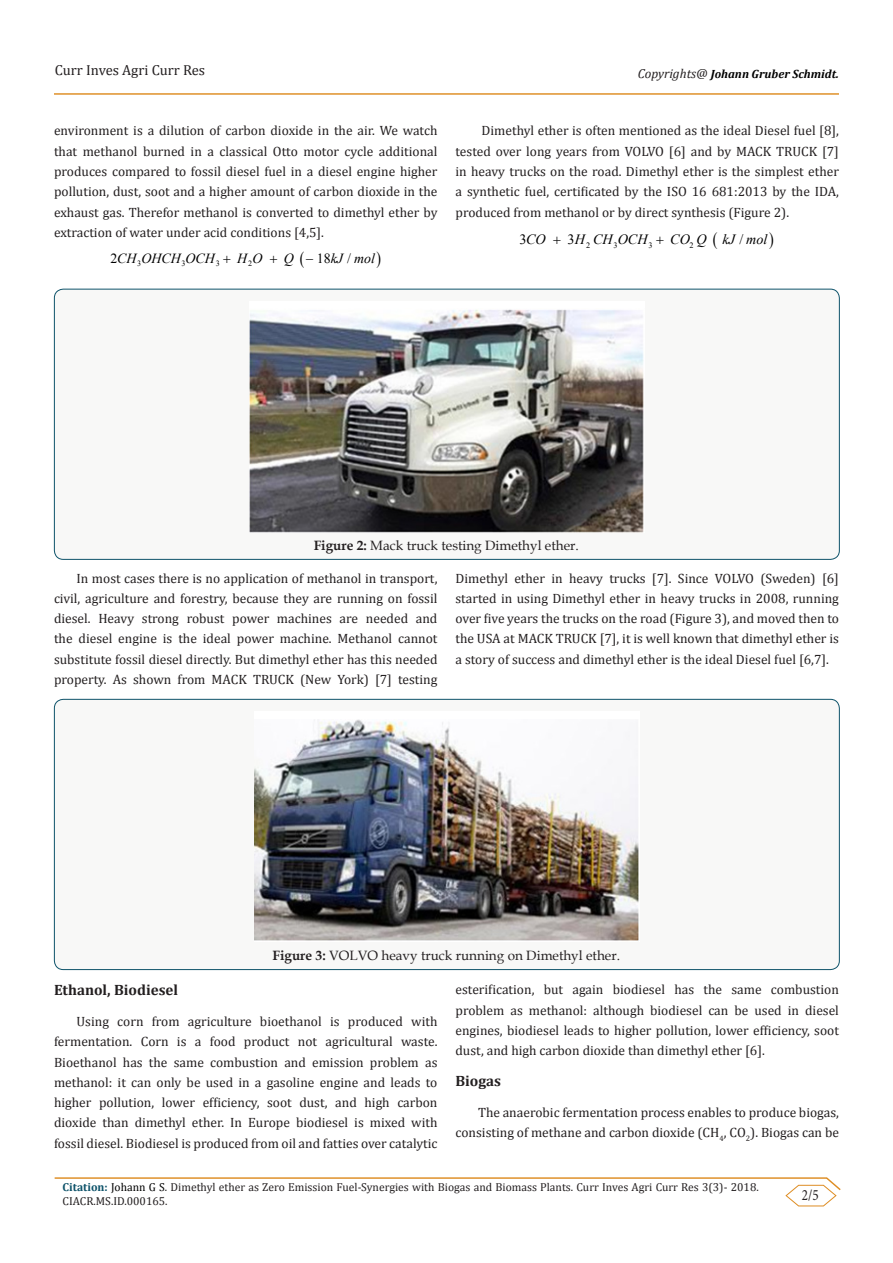
<style>
.page{position:relative;width:893px;height:1263px;background:#fff}
.page>*{position:absolute;margin:0;border:0;box-sizing:border-box;transform-origin:0 0}
.t1{font:15.75px "Minion Pro";color:#231f20;scale:.83 1}
.t2{font:700 15px "Cambria";color:#231f20}
.t3{font:14.55px "Cambria";color:#231f20}
.t4{font:italic 14.1px "Times New Roman";color:#000}
.t5{font:14.1px "Times New Roman";color:#000}
.t6{font:italic 13.95px "Times New Roman";letter-spacing:-.005em;color:#000}
.t7{font:13.95px "Times New Roman";color:#000}
.t8{font:13.5px/20.2px "Cambria";color:#231f20;text-align:justify}
.t9{font:13.5px "Book Antiqua";color:#231f20}
.t10{font:italic 700 12px "Cambria";color:#000}
.t11{font:11.55px/14.4px "Cambria";color:#231f20}
.t12{font:8.25px "Times New Roman";color:#000}
.t13{font:8.1px "Times New Roman";color:#000}
.s1{font-style:normal}
.s2{font-weight:400;font-size:13.05px;color:#231f20}
.s3{font-weight:700}
.s4{font-weight:700;color:#0e536a}
.s5{color:#000}
</style>
<div class="page">
<hr style="left:54px;top:93px;width:785px;height:2px;background:#de8d23">
<hr style="left:55px;top:1177px;width:772px;height:2px;background:#de8d23">
<svg style="left:786px;top:1177px;width:55px;height:29px"></svg>
<div style="left:54px;top:289px;width:785px;height:270px;background:#f8f8f7;border-radius:9px"></div>
<img style="left:249px;top:309px;width:395px;height:224px">
<div style="left:54px;top:699px;width:785px;height:270px;background:#f8f8f7;border-radius:9px"></div>
<img style="left:254px;top:720px;width:385px;height:221px">
<p class="t3" style="left:55px;top:61px;width:152px">Curr Inves Agri Curr Res</p>
<p class="t8" style="left:54px;top:121px;width:385px">environment is a dilution of carbon dioxide in the air. We watch that methanol burned in a classical Otto motor cycle additional produces compared to fossil diesel fuel in a diesel engine higher pollution, dust, soot and a higher amount of carbon dioxide in the exhaust gas. Therefor methanol is converted to dimethyl ether by extraction of water under acid conditions [4,5].</p>
<p class="t6" style="left:110px;top:248px;width:106px"><span class="s1">2</span>CH OHCH OCH</p>
<p class="t6" style="left:237px;top:248px;width:27px">H O</p>
<p class="t6" style="left:284px;top:248px;width:12px">Q</p>
<p class="t6" style="left:331px;top:248px;width:46px">kJ mol</p>
<p class="t7" style="left:306px;top:249px;width:47px">−18 /</p>
<p class="t13" style="left:137px;top:258px;width:6px">3</p>
<p class="t13" style="left:182px;top:258px;width:6px">3</p>
<p class="t13" style="left:216px;top:258px;width:6px">3</p>
<p class="t13" style="left:248px;top:258px;width:6px">2</p>
<p class="t10" style="left:638px;top:65px;width:203px"><span class="s2">Copyrights@</span> Johann Gruber Schmidt.</p>
<p class="t8" style="left:455px;top:121px;width:385px;text-indent:26px">Dimethyl ether is often mentioned as the ideal Diesel fuel [8], tested over long years from VOLVO [6] and by MACK TRUCK [7] in heavy trucks on the road. Dimethyl ether is the simplest ether a synthetic fuel, certificated by the ISO 16 681:2013 by the IDA, produced from methanol or by direct synthesis (Figure 2).</p>
<p class="t4" style="left:520px;top:230px;width:28px"><span class="s1">3</span>CO</p>
<p class="t4" style="left:568px;top:230px;width:81px"><span class="s1">3</span>H CH OCH</p>
<p class="t5" style="left:739px;top:230px;width:5px">/</p>
<p class="t4" style="left:670px;top:230px;width:99px">CO Q kJ mol</p>
<p class="t12" style="left:586px;top:240px;width:6px">2</p>
<p class="t12" style="left:614px;top:240px;width:6px">3</p>
<p class="t12" style="left:648px;top:240px;width:6px">3</p>
<p class="t12" style="left:689px;top:240px;width:6px">2</p>
<p class="t9" style="left:314px;top:536px;width:267px"><span class="s3">Figure 2:</span> Mack truck testing Dimethyl ether.</p>
<p class="t8" style="left:54px;top:568px;width:385px;text-indent:22px">In most cases there is no application of methanol in transport, civil, agriculture and forestry, because they are running on fossil diesel. Heavy strong robust power machines are needed and the diesel engine is the ideal power machine. Methanol cannot substitute fossil diesel directly. But dimethyl ether has this needed property. As shown from MACK TRUCK (New York) [7] testing</p>
<p class="t8" style="left:455px;top:568px;width:385px">Dimethyl ether in heavy trucks [7]. Since VOLVO (Sweden) [6] started in using Dimethyl ether in heavy trucks in 2008, running over five years the trucks on the road (Figure 3), and moved then to the USA at MACK TRUCK [7], it is well known that dimethyl ether is a story of success and dimethyl ether is the ideal Diesel fuel [6,7].</p>
<p class="t9" style="left:272px;top:946px;width:349px"><span class="s3">Figure 3:</span> VOLVO heavy truck running on Dimethyl ether.</p>
<p class="t2" style="left:54px;top:980px;width:126px">Ethanol, Biodiesel</p>
<p class="t8" style="left:54px;top:1011px;width:385px;text-indent:22px">Using corn from agriculture bioethanol is produced with fermentation. Corn is a food product not agricultural waste.<br>Bioethanol has the same combustion and emission problem as methanol: it can only be used in a gasoline engine and leads to higher pollution, lower efficiency, soot dust, and high carbon dioxide than dimethyl ether. In Europe biodiesel is mixed with fossil diesel. Biodiesel is produced from oil and fatties over catalytic</p>
<p class="t8" style="left:455px;top:979px;width:385px">esterification, but again biodiesel has the same combustion problem as methanol: although biodiesel can be used in diesel engines, biodiesel leads to higher pollution, lower efficiency, soot dust, and high carbon dioxide than dimethyl ether [6].</p>
<p class="t2" style="left:455px;top:1070px;width:47px">Biogas</p>
<p class="t8" style="left:455px;top:1102px;width:385px;text-align:right">The anaerobic fermentation process enables to produce biogas, consisting of methane and carbon dioxide (CH<sub>4</sub>, CO<sub>2</sub>). Biogas can be</p>
<p class="t11" style="left:63px;top:1179px;width:698px"><span class="s4">Citation:</span> <span class="s5">Johann G S</span>. Dimethyl ether as Zero Emission Fuel-Synergies with Biogas and Biomass Plants. Curr Inves Agri Curr Res 3(3)- 2018.<br>CIACR.MS.ID.000165.</p>
<p class="t1" style="left:802px;top:1184px;width:22px">2/5</p>
</div>
